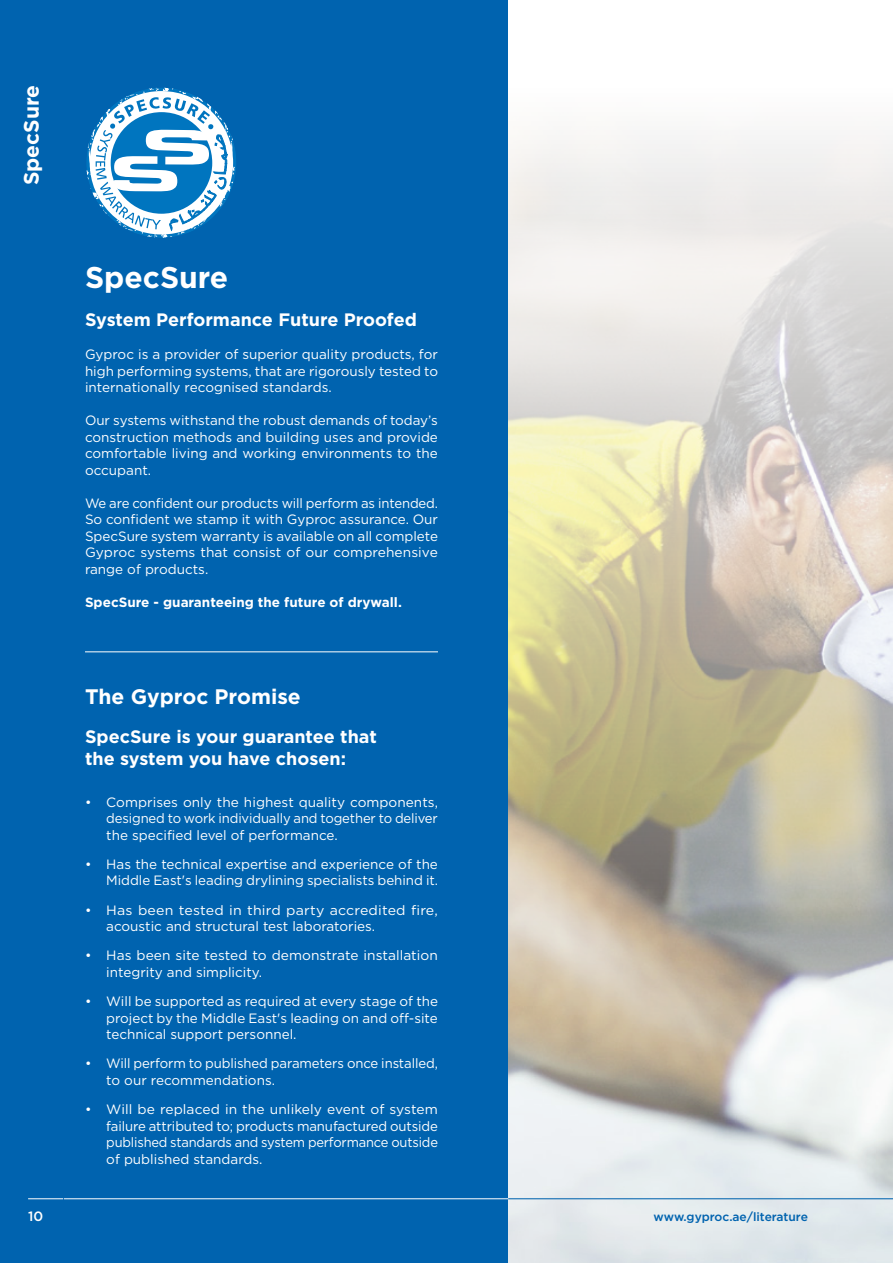
<style>
.page{position:relative;width:893px;height:1263px;background:#fff}
.page>*{position:absolute;margin:0;border:0;box-sizing:border-box;transform-origin:0 0}
.t1{font:700 30px "Gotham";color:#fff}
.t2{font:700 21px "Gotham";color:#fff}
.t3{font:700 18px/22.5px "Gotham";color:#fff}
.t4{font:13.5px/16.5px "Gotham";color:#fff;text-align:justify}
.t5{font:700 13.5px "Gotham";color:#fff}
.t6{font:500 13.5px "Gotham";color:#fff}
.t7{font:500 12px "Gotham";color:#0063af}
</style>
<div class="page">
<div style="left:0;top:0;width:64px;height:1263px;background:#0063af"></div>
<hr style="left:28px;top:1198px;width:36px;height:1px;background:#fff">
<div style="left:64px;top:0;width:444px;height:1263px;background:#0063af"></div>
<svg style="left:508px;top:140px;width:385px;height:1123px;background:#d5d1c2"></svg>
<svg style="left:86px;top:88px;width:150px;height:150px"></svg>
<hr style="left:85px;top:651px;width:353px;height:1px;background:#fff">
<hr style="left:508px;top:1198px;width:385px;height:1px;background:#0063af">
<hr style="left:64px;top:1198px;width:444px;height:1px;background:#fff">
<h2 class="t2" style="left:17px;top:185px;width:102px;rotate:-90deg">SpecSure</h2>
<p class="t6" style="left:28px;top:1207px;width:17px">10</p>
<h1 class="t1" style="left:85px;top:257px;width:145px">SpecSure</h1>
<h3 class="t3" style="left:85px;top:309px;width:333px">System Performance Future Proofed</h3>
<p class="t4" style="left:85px;top:346px;width:354px">Gyproc is a provider of superior quality products, for high performing systems, that are rigorously tested to internationally recognised standards.</p>
<p class="t4" style="left:85px;top:412px;width:354px">Our systems withstand the robust demands of today’s construction methods and building uses and provide comfortable living and working environments to the occupant.</p>
<p class="t4" style="left:85px;top:494px;width:355px">We are confident our products will perform as intended.<br>So confident we stamp it with Gyproc assurance. Our SpecSure system warranty is available on all complete Gyproc systems that consist of our comprehensive range of products.</p>
<p class="t5" style="left:85px;top:593px;width:318px">SpecSure - guaranteeing the future of drywall.</p>
<h2 class="t2" style="left:85px;top:682px;width:217px">The Gyproc Promise</h2>
<h3 class="t3" style="left:85px;top:725px;width:293px">SpecSure is your guarantee that the system you have chosen:</h3>
<p class="t4" style="left:106px;top:793px;width:333px;text-indent:-21px">• Comprises only the highest quality components, designed to work individually and together to deliver the specified level of performance.</p>
<p class="t4" style="left:85px;top:855px;width:355px;text-align:right">• Has the technical expertise and experience of the<br>Middle East's leading drylining specialists behind it.</p>
<p class="t4" style="left:106px;top:901px;width:333px;text-indent:-21px">• Has been tested in third party accredited fire, acoustic and structural test laboratories.</p>
<p class="t4" style="left:106px;top:947px;width:333px;text-indent:-21px">• Has been site tested to demonstrate installation integrity and simplicity.</p>
<p class="t4" style="left:106px;top:993px;width:333px;text-indent:-21px">• Will be supported as required at every stage of the project by the Middle East's leading on and off-site technical support personnel.</p>
<p class="t4" style="left:106px;top:1055px;width:333px;text-indent:-21px">• Will perform to published parameters once installed, to our recommendations.</p>
<p class="t4" style="left:106px;top:1101px;width:333px;text-indent:-21px">• Will be replaced in the unlikely event of system failure attributed to; products manufactured outside published standards and system performance outside of published standards.</p>
<p class="t7" style="left:654px;top:1208px;width:156px">www.gyproc.ae/literature</p>
</div>
